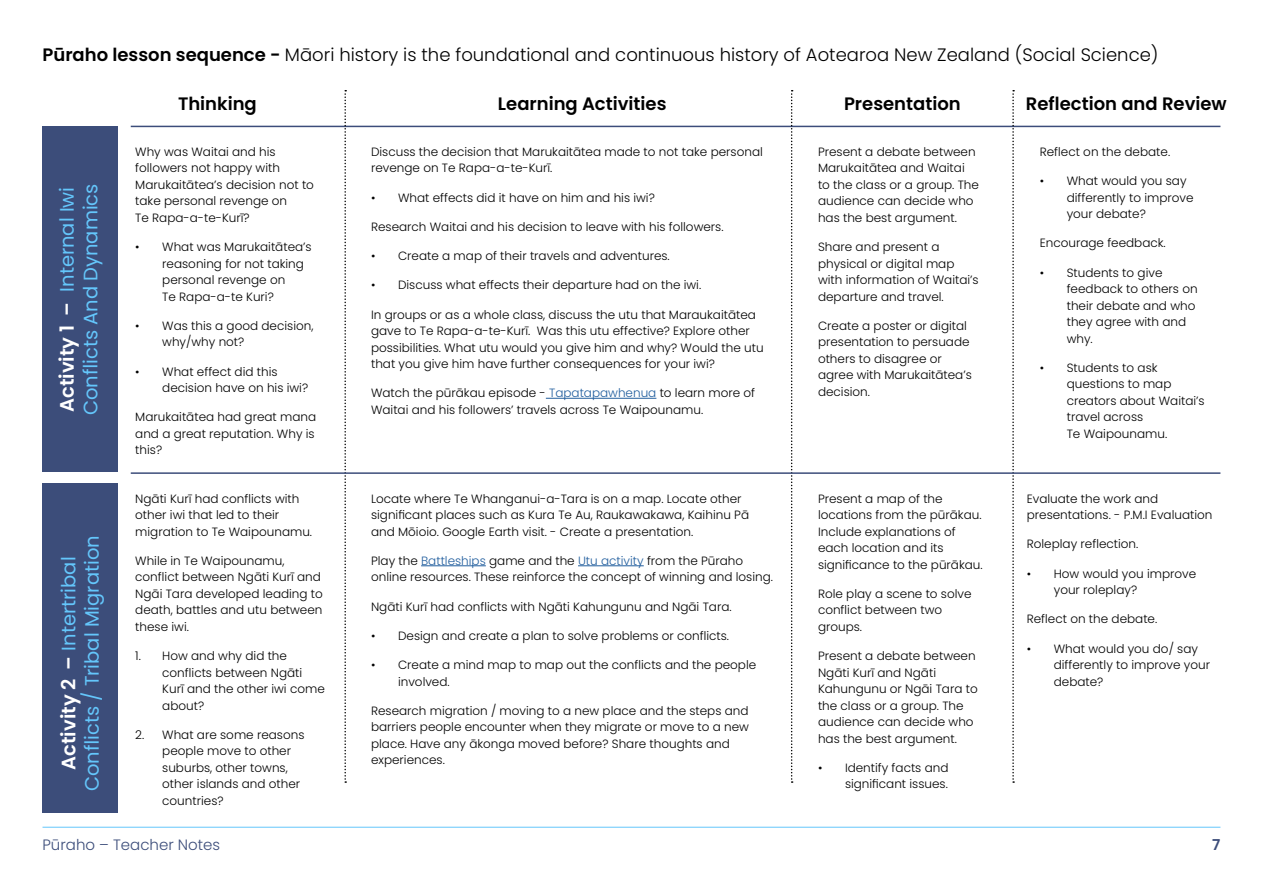
<style>
.page{position:relative;width:1263px;height:893px;background:#fff}
.page>*{position:absolute;margin:0;border:0;box-sizing:border-box;transform-origin:0 0}
.t1{font:19.5px/23.4px "Poppins";color:#64c6fb}
.t2{font:300 18px "Poppins";color:#000}
.t3{font:600 18px "Poppins";color:#000}
.t4{font:300 15px "Poppins";color:#3c4d7a}
.t5{font:600 15px "Poppins";color:#3c4d7a}
.t6{font:300 12px/16.5px "Poppins";color:#000}
.s1{font-weight:600}
.s2{color:#215e9e}
.s3{font-weight:600;color:#fff}
</style>
<div class="page">
<hr style="left:43px;top:827px;width:1177px;height:1px;background:#64c6fb">
<div style="left:43px;top:126px;width:75px;height:346px;background:#3c4d7a"></div>
<hr style="left:131px;top:126px;width:1089px;height:1px;background:#3c4d7a">
<svg style="left:344px;top:90px;width:2px;height:693px"></svg>
<svg style="left:791px;top:90px;width:2px;height:693px"></svg>
<svg style="left:1012px;top:90px;width:2px;height:693px"></svg>
<hr style="left:546px;top:398px;width:110px;height:1px;background:#215e9e">
<hr style="left:131px;top:472px;width:1089px;height:2px;background:#3c4d7a">
<div style="left:43px;top:484px;width:75px;height:329px;background:#3c4d7a"></div>
<hr style="left:421px;top:565px;width:65px;height:1px;background:#215e9e">
<hr style="left:578px;top:565px;width:66px;height:1px;background:#215e9e">
<h2 class="t2" style="left:43px;top:45px;width:1117px"><span class="s1">Pūraho lesson sequence -</span> Māori history is the foundational and continuous history of Aotearoa New Zealand (Social Science)</h2>
<h2 class="t3" style="left:178px;top:93px;width:80px">Thinking</h2>
<h2 class="t3" style="left:498px;top:93px;width:170px">Learning Activities</h2>
<h2 class="t3" style="left:844px;top:93px;width:118px">Presentation</h2>
<h2 class="t3" style="left:1026px;top:93px;width:202px">Reflection and Review</h2>
<p class="t6" style="left:135px;top:143px;width:180px">Why was Waitai and his followers not happy with<br>Marukaitātea’s decision not to take personal revenge on<br>Te Rapa-a-te-Kurī?</p>
<p class="t6" style="left:162px;top:239px;width:151px;text-indent:-27px">• What was Marukaitātea’s reasoning for not taking personal revenge on<br>Te Rapa-a-te Kuri?</p>
<p class="t6" style="left:162px;top:317px;width:153px;text-indent:-27px">• Was this a good decision, why/why not?</p>
<p class="t6" style="left:162px;top:363px;width:147px;text-indent:-27px">• What effect did this decision have on his iwi?</p>
<p class="t6" style="left:135px;top:409px;width:182px">Marukaitātea had great mana and a great reputation. Why is this?</p>
<p class="t6" style="left:1040px;top:143px;width:132px">Reflect on the debate.</p>
<p class="t6" style="left:1067px;top:173px;width:128px;text-indent:-27px">• What would you say differently to improve your debate?</p>
<p class="t6" style="left:1040px;top:235px;width:128px">Encourage feedback.</p>
<p class="t6" style="left:1067px;top:264px;width:132px;text-indent:-27px">• Students to give feedback to others on their debate and who they agree with and why.</p>
<p class="t6" style="left:1067px;top:359px;width:139px;text-indent:-27px">• Students to ask questions to map creators about Waitai’s travel across<br>Te Waipounamu.</p>
<p class="t6" style="left:371px;top:143px;width:393px">Discuss the decision that Marukaitātea made to not take personal revenge on Te Rapa-a-te-Kurī.</p>
<p class="t6" style="left:371px;top:189px;width:285px">• What effects did it have on him and his iwi?</p>
<p class="t6" style="left:371px;top:218px;width:354px">Research Waitai and his decision to leave with his followers.</p>
<p class="t6" style="left:371px;top:248px;width:300px">• Create a map of their travels and adventures.</p>
<p class="t6" style="left:371px;top:277px;width:332px">• Discuss what effects their departure had on the iwi.</p>
<p class="t6" style="left:371px;top:306px;width:394px">In groups or as a whole class, discuss the utu that Maraukaitātea gave to Te Rapa-a-te-Kurī. Was this utu effective? Explore other possibilities. What utu would you give him and why? Would the utu that you give him have further consequences for your iwi?</p>
<p class="t6" style="left:371px;top:385px;width:386px">Watch the pūrākau episode - <span class="s2">Tapatapawhenua</span> to learn more of<br>Waitai and his followers’ travels across Te Waipounamu.</p>
<p class="t6" style="left:818px;top:143px;width:162px">Present a debate between<br>Marukaitātea and Waitai to the class or a group. The audience can decide who has the best argument.</p>
<p class="t6" style="left:818px;top:239px;width:162px">Share and present a physical or digital map with information of Waitai’s departure and travel.</p>
<p class="t6" style="left:818px;top:317px;width:155px">Create a poster or digital presentation to persuade others to disagree or agree with Marukaitātea’s decision.</p>
<h1 class="t1" style="left:56px;top:415px;width:233px;rotate:-90deg"><span class="s3">Activity 1 –</span> Internal Iwi<br>Conflicts And Dynamics</h1>
<h1 class="t1" style="left:57px;top:791px;width:257px;text-align:center;rotate:-90deg"><span class="s3">Activity 2 –</span> Intertribal<br>Conflicts / Tribal Migration</h1>
<p class="t6" style="left:135px;top:490px;width:178px">Ngāti Kurī had conflicts with other iwi that led to their migration to Te Waipounamu.</p>
<p class="t6" style="left:135px;top:552px;width:189px">While in Te Waipounamu, conflict between Ngāti Kurī and<br>Ngāi Tara developed leading to death, battles and utu between these iwi.</p>
<p class="t6" style="left:162px;top:648px;width:164px;text-indent:-27px">1. How and why did the conflicts between Ngāti<br>Kurī and the other iwi come about?</p>
<p class="t6" style="left:162px;top:726px;width:144px;text-indent:-27px">2. What are some reasons people move to other suburbs, other towns, other islands and other countries?</p>
<p class="t6" style="left:371px;top:490px;width:379px">Locate where Te Whanganui-a-Tara is on a map. Locate other significant places such as Kura Te Au, Raukawakawa, Kaihinu Pā and Mōioio. Google Earth visit. - Create a presentation.</p>
<p class="t6" style="left:371px;top:552px;width:403px">Play the <span class="s2">Battleships</span> game and the <span class="s2">Utu activity</span> from the Pūraho online resources. These reinforce the concept of winning and losing.</p>
<p class="t6" style="left:371px;top:598px;width:362px">Ngāti Kurī had conflicts with Ngāti Kahungunu and Ngāi Tara.</p>
<p class="t6" style="left:371px;top:627px;width:359px">• Design and create a plan to solve problems or conflicts.</p>
<p class="t6" style="left:398px;top:657px;width:360px;text-indent:-27px">• Create a mind map to map out the conflicts and the people involved.</p>
<p class="t6" style="left:371px;top:702px;width:379px">Research migration / moving to a new place and the steps and barriers people encounter when they migrate or move to a new place. Have any ākonga moved before? Share thoughts and experiences.</p>
<p class="t6" style="left:818px;top:490px;width:166px">Present a map of the locations from the pūrākau.<br>Include explanations of each location and its significance to the pūrākau.</p>
<p class="t6" style="left:818px;top:585px;width:155px">Role play a scene to solve conflict between two groups.</p>
<p class="t6" style="left:818px;top:648px;width:161px">Present a debate between<br>Ngāti Kurī and Ngāti<br>Kahungunu or Ngāi Tara to the class or a group. The audience can decide who has the best argument.</p>
<p class="t6" style="left:818px;top:759px;width:132px;text-align:right">• Identify facts and significant issues.</p>
<p class="t6" style="left:1027px;top:490px;width:187px">Evaluate the work and presentations. - P.M.I Evaluation</p>
<p class="t6" style="left:1027px;top:536px;width:113px">Roleplay reflection.</p>
<p class="t6" style="left:1054px;top:565px;width:144px;text-indent:-27px">• How would you improve your roleplay?</p>
<p class="t6" style="left:1027px;top:611px;width:132px">Reflect on the debate.</p>
<p class="t6" style="left:1054px;top:640px;width:158px;text-indent:-27px">• What would you do/ say differently to improve your debate?</p>
<p class="t4" style="left:43px;top:836px;width:179px">Pūraho – Teacher Notes</p>
<p class="t5" style="left:1212px;top:836px;width:10px">7</p>
</div>
